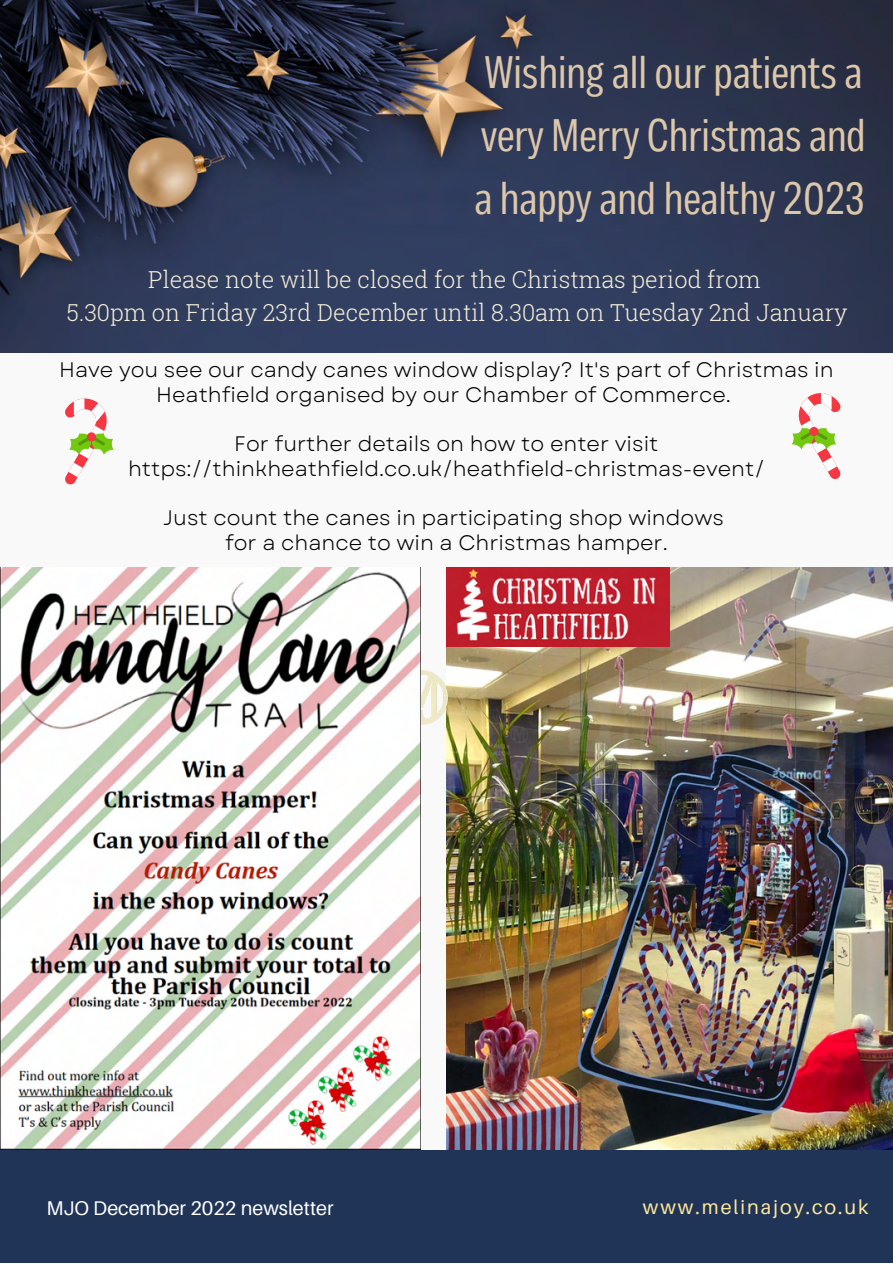
<style>
.page{position:relative;width:893px;height:1264px;background:#fff}
.page>*{position:absolute;margin:0;border:0;box-sizing:border-box;transform-origin:0 0}
.t1{font:45.6px/63px "Body Text Slim";color:#dcc7aa;text-align:justify}
.t2{font:300 23.4px/32.2px "Roboto Slab";color:#f4eed9;text-align:center}
.t3{font:21px/24.8px "Garet";color:#000;text-align:center}
.t4{font:19.8px "Aileron";color:#fff}
.t5{font:19.8px "Aileron";letter-spacing:.1em;color:#fde798}
</style>
<div class="page">
<div style="left:0;top:0;width:892px;height:1262px;background:#f9f9f9"></div>
<div style="left:0;top:1150px;width:892px;height:112px;background:#203457"></div>
<img style="left:446px;top:568px;width:446px;height:581px">
<img style="left:420px;top:670px;width:27px;height:54px">
<img style="left:0;top:568px;width:420px;height:581px">
<img style="left:446px;top:568px;width:223px;height:78px">
<img style="left:0;top:0;width:892px;height:352px">
<svg style="left:65px;top:398px;width:49px;height:87px"></svg>
<svg style="left:791px;top:393px;width:49px;height:86px"></svg>
<h1 class="t1" style="left:474px;top:44px;width:393px">Wishing all our patients a very Merry Christmas and a happy and healthy 2023</h1>
<p class="t2" style="left:67px;top:263px;width:782px">Please note will be closed for the Christmas period from<br>5.30pm on Friday 23rd December until 8.30am on Tuesday 2nd January</p>
<p class="t3" style="left:59px;top:357px;width:776px">Have you see our candy canes window display? It's part of Christmas in<br>Heathfield organised by our Chamber of Commerce.</p>
<p class="t3" style="left:128px;top:431px;width:638px">For further details on how to enter visit https://thinkheathfield.co.uk/heathfield-christmas-event/</p>
<p class="t3" style="left:163px;top:506px;width:562px">Just count the canes in participating shop windows for a chance to win a Christmas hamper.</p>
<p class="t4" style="left:46px;top:1196px;width:289px">MJO December 2022 newsletter</p>
<p class="t5" style="left:642px;top:1195px;width:227px">www.melinajoy.co.uk</p>
</div>
